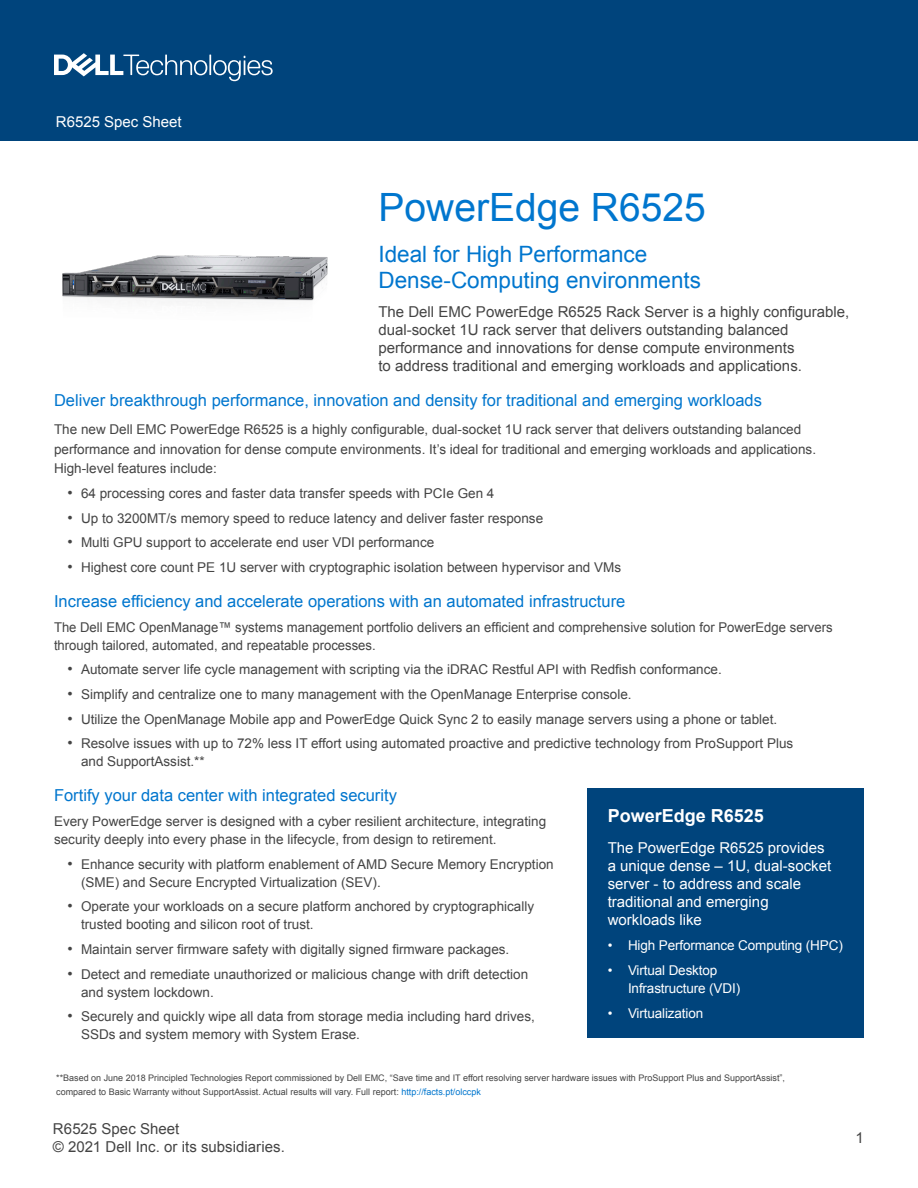
<style>
.page{position:relative;width:918px;height:1188px;background:#fff}
.page>*{position:absolute;margin:0;border:0;box-sizing:border-box;transform-origin:0 0}
.Document_Headline{font:39px "Arial";color:#0076ce}
.Document_Headline-2{font:22.5px/25.5px "Arial";color:#0076ce}
.Body_copy_Dell_Dark{font:700 18px "Arial";color:#fff}
.Body_Text{font:16.5px "Arial";color:#0076ce}
.Body_Headline{font:16.5px "Arial";color:#0076ce}
.Body_copy_Dell_Dark-2{font:15px/18px "Arial";color:#444}
.Body_Text-2{font:15px/18px "Arial";color:#fff}
.Body_Headline-2{font:13.5px/18px "Arial";color:#444}
.Body_Text-3{font:13.5px/18px "Arial";color:#444}
.Bullet_Text{font:13.5px/18px "Arial";color:#444}
.t1{font:13.5px/18px "Arial";letter-spacing:-.01em;color:#fff}
.Table_Text{font:9px/13.5px "Arial";color:#444}
.s1{font-size:15px}
.s2{color:#0076ce}
</style>
<div class="page">
<div style="left:0;top:0;width:918px;height:141px;background:#00447c"></div>
<svg style="left:54px;top:53px;width:219px;height:28px"></svg>
<div style="left:588px;top:789px;width:276px;height:249px;background:#00447c"></div>
<img style="left:62px;top:255px;width:266px;height:48px">
<p class="Body_Text-2" style="left:56px;top:113px;width:127px">R6525 Spec Sheet</p>
<p class="Document_Headline" style="left:378px;top:181px;width:329px">PowerEdge R6525</p>
<p class="Document_Headline-2" style="left:378px;top:242px;width:324px">Ideal for High Performance<br>Dense-Computing environments</p>
<p class="Body_copy_Dell_Dark-2" style="left:378px;top:303px;width:472px">The Dell EMC PowerEdge R6525 Rack Server is a highly configurable, dual-socket 1U rack server that delivers outstanding balanced performance and innovations for dense compute environments<br>to address traditional and emerging workloads and applications.</p>
<p class="Body_Headline" style="left:54px;top:389px;width:709px">Deliver breakthrough performance, innovation and density for traditional and emerging workloads</p>
<p class="Body_Headline-2" style="left:54px;top:420px;width:764px;line-height:19.5px">The new Dell EMC PowerEdge R6525 is a highly configurable, dual-socket 1U rack server that delivers outstanding balanced performance and innovation for dense compute environments. It’s ideal for traditional and emerging workloads and applications.<br>High-level features include:</p>
<p class="Body_Headline-2" style="left:68px;top:484px;width:428px"><span class="s1">•</span> 64 processing cores and faster data transfer speeds with PCIe Gen 4</p>
<p class="Body_Headline-2" style="left:68px;top:509px;width:477px"><span class="s1">•</span> Up to 3200MT/s memory speed to reduce latency and deliver faster response</p>
<p class="Body_Headline-2" style="left:68px;top:534px;width:368px"><span class="s1">•</span> Multi GPU support to accelerate end user VDI performance</p>
<p class="Body_Headline-2" style="left:68px;top:558px;width:555px"><span class="s1">•</span> Highest core count PE 1U server with cryptographic isolation between hypervisor and VMs</p>
<p class="Body_Text" style="left:54px;top:590px;width:573px">Increase efficiency and accelerate operations with an automated infrastructure</p>
<p class="Body_Text-3" style="left:54px;top:618px;width:780px">The Dell EMC OpenManage™ systems management portfolio delivers an efficient and comprehensive solution for PowerEdge servers through tailored, automated, and repeatable processes.</p>
<p class="Body_Headline-2" style="left:68px;top:661px;width:656px"><span class="s1">•</span> Automate server life cycle management with scripting via the iDRAC Restful API with Redfish conformance.</p>
<p class="Body_Headline-2" style="left:68px;top:685px;width:566px"><span class="s1">•</span> Simplify and centralize one to many management with the OpenManage Enterprise console.</p>
<p class="Body_Headline-2" style="left:68px;top:710px;width:711px"><span class="s1">•</span> Utilize the OpenManage Mobile app and PowerEdge Quick Sync 2 to easily manage servers using a phone or tablet.</p>
<p class="Body_Headline-2" style="left:81px;top:735px;width:714px;text-indent:-14px"><span class="s1">•</span> Resolve issues with up to 72% less IT effort using automated proactive and predictive technology from ProSupport Plus and SupportAssist.**</p>
<p class="Body_Text" style="left:54px;top:785px;width:344px">Fortify your data center with integrated security</p>
<p class="Bullet_Text" style="left:54px;top:813px;width:494px">Every PowerEdge server is designed with a cyber resilient architecture, integrating security deeply into every phase in the lifecycle, from design to retirement.</p>
<p class="Body_Headline-2" style="left:81px;top:855px;width:474px;text-indent:-14px"><span class="s1">•</span> Enhance security with platform enablement of AMD Secure Memory Encryption (SME) and Secure Encrypted Virtualization (SEV).</p>
<p class="Body_Headline-2" style="left:81px;top:898px;width:455px;text-indent:-14px"><span class="s1">•</span> Operate your workloads on a secure platform anchored by cryptographically trusted booting and silicon root of trust.</p>
<p class="Body_Headline-2" style="left:68px;top:941px;width:443px"><span class="s1">•</span> Maintain server firmware safety with digitally signed firmware packages.</p>
<p class="Body_Headline-2" style="left:81px;top:965px;width:449px;text-indent:-14px"><span class="s1">•</span> Detect and remediate unauthorized or malicious change with drift detection and system lockdown.</p>
<p class="Body_Headline-2" style="left:81px;top:1008px;width:455px;text-indent:-14px"><span class="s1">•</span> Securely and quickly wipe all data from storage media including hard drives,<br>SSDs and system memory with System Erase.</p>
<p class="Body_copy_Dell_Dark" style="left:608px;top:804px;width:158px">PowerEdge R6525</p>
<p class="Body_Text-2" style="left:608px;top:839px;width:225px">The PowerEdge R6525 provides a unique dense – 1U, dual-socket server - to address and scale traditional and emerging workloads like</p>
<p class="t1" style="left:608px;top:937px;width:237px">• High Performance Computing (HPC)</p>
<p class="t1" style="left:628px;top:961px;width:114px;text-indent:-20px">• Virtual Desktop<br>Infrastructure (VDI)</p>
<p class="t1" style="left:608px;top:1004px;width:97px">• Virtualization</p>
<p class="Table_Text" style="left:56px;top:1072px;width:730px">**Based on June 2018 Principled Technologies Report commissioned by Dell EMC, “Save time and IT effort resolving server hardware issues with ProSupport Plus and SupportAssist”, compared to Basic Warranty without SupportAssist. Actual results will vary. Full report: <span class="s2">http://facts.pt/olccpk</span></p>
<p class="Body_copy_Dell_Dark-2" style="left:53px;top:1120px;width:233px">R6525 Spec Sheet<br>© 2021 Dell Inc. or its subsidiaries.</p>
<p class="Body_copy_Dell_Dark-2" style="left:856px;top:1129px;width:10px">1</p>
</div>
